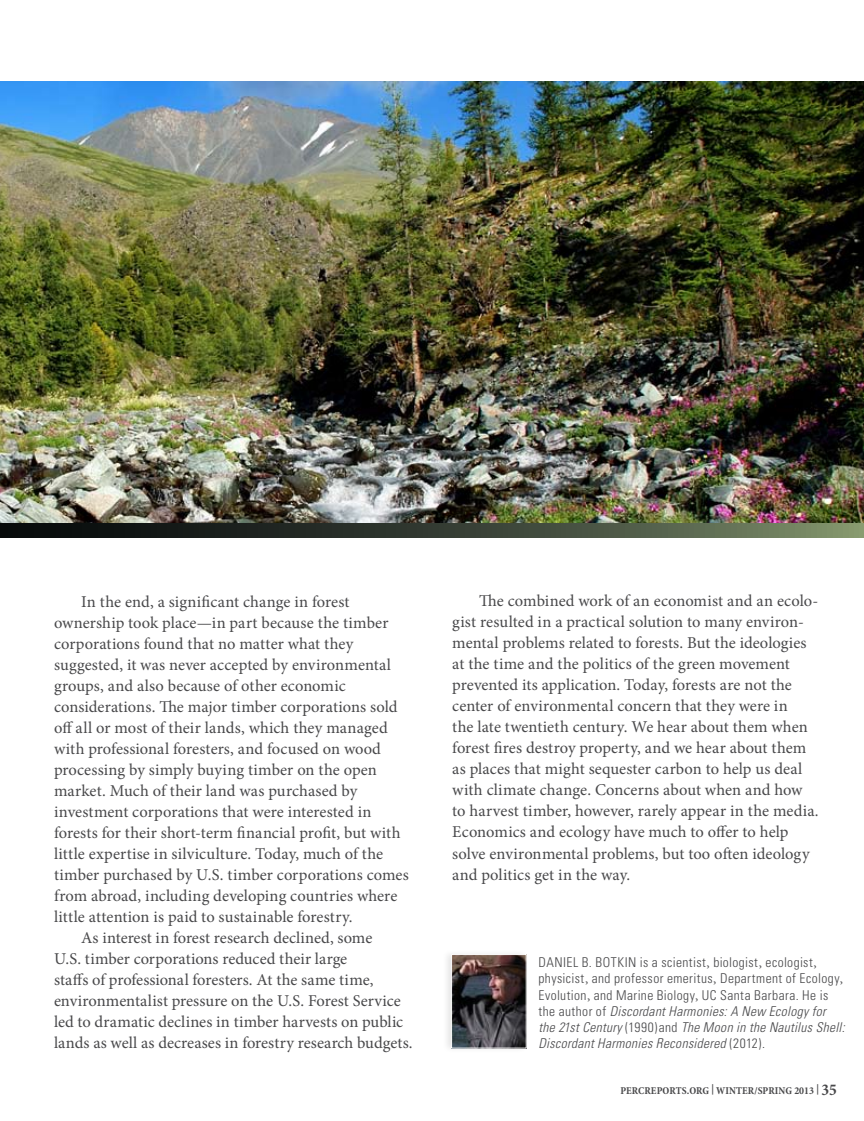
<style>
.page{position:relative;width:864px;height:1121px;background:#fff}
.page>*{position:absolute;margin:0;border:0;box-sizing:border-box;transform-origin:0 0}
.t1{font:16.5px/21px "Minion Pro";letter-spacing:.005em;color:#48484a}
.t2{font:300 condensed 13.5px/16.2px "Univers";letter-spacing:.03em;color:#48484a}
.t3{font:700 condensed 10.5px "Minion Pro";letter-spacing:.01em;color:#48484a}
.s1{font-family:"Minion Pro";font-weight:400;font-stretch:normal}
.s2{font-style:italic}
.s3{font-size:16.5px}
</style>
<div class="page">
<img style="left:0;top:81px;width:864px;height:442px">
<svg style="left:0;top:523px;width:864px;height:14px;background:#384134"></svg>
<div style="left:442px;top:948px;width:87px;height:106px;background:#000;opacity:.1"></div>
<img style="left:453px;top:956px;width:71px;height:90px">
<div style="left:451px;top:954px;width:75px;height:94px;border:1px solid #fff"></div>
<p class="t1" style="left:81px;top:591px;width:270px">In the end, a significant change in forest</p>
<p class="t1" style="left:54px;top:612px;width:336px">ownership took place—in part because the timber</p>
<p class="t1" style="left:54px;top:633px;width:301px">corporations found that no matter what they</p>
<p class="t1" style="left:54px;top:654px;width:339px">suggested, it was never accepted by environmental</p>
<p class="t1" style="left:54px;top:675px;width:293px">groups, and also because of other economic</p>
<p class="t1" style="left:54px;top:696px;width:345px">considerations. The major timber corporations sold</p>
<p class="t1" style="left:54px;top:717px;width:335px">off all or most of their lands, which they managed</p>
<p class="t1" style="left:54px;top:738px;width:329px">with professional foresters, and focused on wood</p>
<p class="t1" style="left:54px;top:759px;width:324px">processing by simply buying timber on the open</p>
<p class="t1" style="left:54px;top:780px;width:305px">market. Much of their land was purchased by</p>
<p class="t1" style="left:54px;top:801px;width:319px">investment corporations that were interested in</p>
<p class="t1" style="left:54px;top:822px;width:348px">forests for their short-term financial profit, but with</p>
<p class="t1" style="left:54px;top:843px;width:331px">little expertise in silviculture. Today, much of the</p>
<p class="t1" style="left:54px;top:864px;width:356px">timber purchased by U.S. timber corporations comes</p>
<p class="t1" style="left:54px;top:885px;width:345px">from abroad, including developing countries where</p>
<p class="t1" style="left:54px;top:906px;width:300px">little attention is paid to sustainable forestry.</p>
<p class="t1" style="left:81px;top:927px;width:293px">As interest in forest research declined, some</p>
<p class="t1" style="left:54px;top:948px;width:295px">U.S. timber corporations reduced their large</p>
<p class="t1" style="left:54px;top:969px;width:321px">staffs of professional foresters. At the same time,</p>
<p class="t1" style="left:54px;top:990px;width:348px">environmentalist pressure on the U.S. Forest Service</p>
<p class="t1" style="left:54px;top:1011px;width:351px">led to dramatic declines in timber harvests on public</p>
<p class="t1" style="left:54px;top:1032px;width:360px">lands as well as decreases in forestry research budgets.</p>
<p class="t1" style="left:452px;top:590px;width:368px;text-indent:27px">The combined work of an economist and an ecolo&shy;gist resulted in a practical solution to many environ&shy;mental problems related to forests. But the ideologies at the time and the politics of the green movement prevented its application. Today, forests are not the center of environmental concern that they were in<br>the late twentieth century. We hear about them when forest fires destroy property, and we hear about them as places that might sequester carbon to help us deal with climate change. Concerns about when and how to harvest timber, however, rarely appear in the media.<br>Economics and ecology have much to offer to help solve environmental problems, but too often ideology and politics get in the way.</p>
<p class="t2" style="left:538px;top:954px;width:72px">Daniel B. Botki</p>
<p class="t2" style="left:538px;top:954px;width:308px;text-indent:90px">n is a scientist<span class="s1">‚</span> biologist<span class="s1">‚</span> ecologist<span class="s1">‚ </span>physicist<span class="s1">‚</span> and professor emeritus<span class="s1">‚</span> Department of Ecology<span class="s1">‚ </span>Evolution<span class="s1">‚</span> and Marine Biology<span class="s1">‚</span> UC Santa Barbara. He is the author of <span class="s2">Discordant Harmonies: A New Ecology for the 21st Century</span> (1990)and <span class="s2">The Moon in the Nautilus Shell:<br>Discordant Harmonies Reconsidered</span> (2012).</p>
<p class="t3" style="left:620px;top:1083px;width:218px">PERCREPORTS.ORG | WINTER/SPRING 2013 | <span class="s3">35</span></p>
</div>
